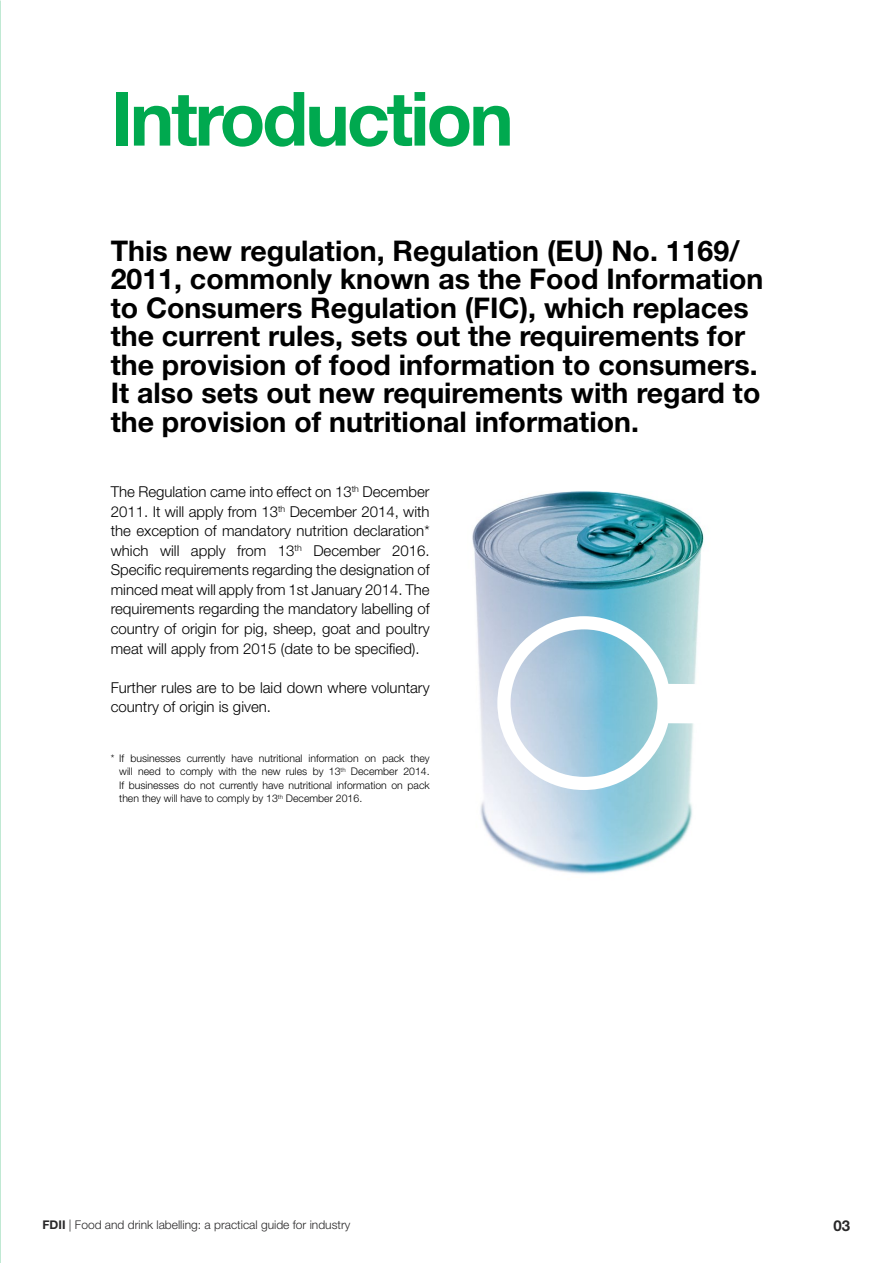
<style>
.page{position:relative;width:893px;height:1263px;background:#fff}
.page>*{position:absolute;margin:0;border:0;box-sizing:border-box;transform-origin:0 0}
.t1{font:700 75px "Helvetica Neue LT Std";letter-spacing:-.04em;color:#00a94f}
.t2{font:700 28.5px/28.5px "Helvetica Neue LT Std";color:#000}
.t3{font:300 15px/19.5px "Helvetica Neue LT Std";color:#000;text-align:justify}
.t4{font:700 15px "Helvetica Neue LT Std";color:#292829}
.t5{font:300 12px "Helvetica Neue LT Std";color:#292829}
.t6{font:300 10.5px/13.5px "Helvetica Neue LT Std";color:#000;text-align:justify}
.s1{font-weight:700}
</style>
<div class="page">
<img style="left:472px;top:491px;width:232px;height:383px">
<svg style="left:497px;top:616px;width:207px;height:174px"></svg>
<h1 class="t1" style="left:111px;top:72px;width:405px">Introduction</h1>
<p class="t2" style="left:111px;top:236px;width:654px">This new regulation, Regulation (EU) No. 1169/ 2011, commonly known as the Food Information to Consumers Regulation (FIC), which replaces the current rules, sets out the requirements for the provision of food information to consumers.<br>It also sets out new requirements with regard to the provision of nutritional information.</p>
<p class="t3" style="left:111px;top:482px;width:320px">The Regulation came into effect on 13<sup>th</sup> December 2011. It will apply from 13<sup>th</sup> December 2014, with the exception of mandatory nutrition declaration* which will apply from 13<sup>th</sup> December 2016.<br>Specific requirements regarding the designation of minced meat will apply from 1st January 2014. The requirements regarding the mandatory labelling of country of origin for pig, sheep, goat and poultry meat will apply from 2015 (date to be specified).</p>
<p class="t3" style="left:111px;top:677px;width:320px">Further rules are to be laid down where voluntary country of origin is given.</p>
<p class="t6" style="left:119px;top:751px;width:312px;text-indent:-9px">* If businesses currently have nutritional information on pack they will need to comply with the new rules by 13<sup>th</sup> December 2014.<br>If businesses do not currently have nutritional information on pack then they will have to comply by 13<sup>th</sup> December 2016.</p>
<p class="t5" style="left:43px;top:1217px;width:309px"><span class="s1">FDII</span> | Food and drink labelling: a practical guide for industry</p>
<p class="t4" style="left:834px;top:1216px;width:18px">03</p>
</div>
